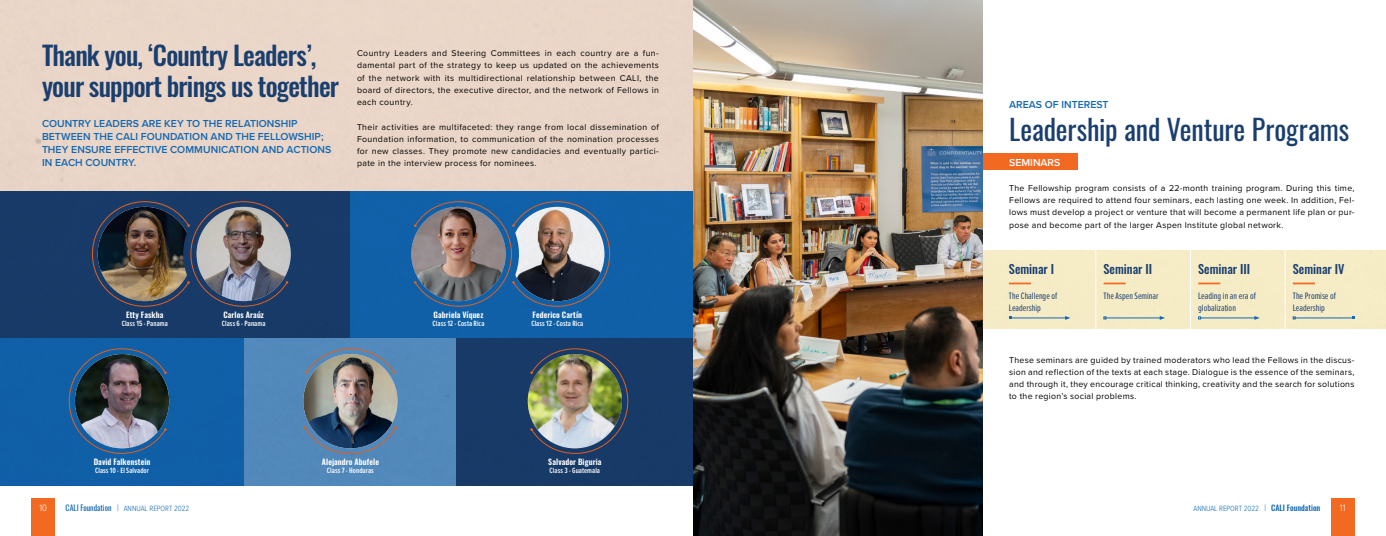
<style>
.page{position:relative;width:1386px;height:536px;background:#fff}
.page>*{position:absolute;margin:0;border:0;box-sizing:border-box;transform-origin:0 0}
.t1{font:28px "Oswald";letter-spacing:-.005em;color:#1a3f6f}
.t2{font:500 26.25px/31.5px "Oswald";letter-spacing:-.03em;color:#1a3f6f}
.t3{font:500 12.25px "Oswald";color:#1a3f6f}
.t4{font:600 10.5px/13.1px "Proxima Nova";letter-spacing:.005em;color:#1268b3}
.t5{font:600 10.5px "Proxima Nova";color:#fff}
.t6{font:9.62px/12.2px "Proxima Nova Ex Cn";color:#1a3f6f}
.t7{font:300 9.62px "Proxima Nova Cond";color:#fff}
.t8{font:8.75px/12.2px "Proxima Nova";letter-spacing:.035em;color:#000;text-align:justify}
.t9{font:600 7.88px "Proxima Nova Ex Cn";letter-spacing:.01em;color:#fff}
.t10{font:600 7.88px "Oswald";letter-spacing:.01em;color:#fff}
.t11{font:300 7.88px "Proxima Nova Cond";color:#1268b3}
.s1{font-family:"Oswald";font-weight:400}
.s2{font-family:"Proxima Nova Ex Cn";font-size:9.62px}
.s3{font-family:"Oswald";font-weight:500}
</style>
<div class="page">
<img style="left:0;top:0;width:693px;height:485px">
<div style="left:983px;top:250px;width:403px;height:78px;background:#f5ecc6"></div>
<div style="left:976px;top:154px;width:102px;height:16px;background:#f26921"></div>
<hr style="left:1095px;top:248px;width:1px;height:83px;background:#fff">
<hr style="left:1190px;top:248px;width:1px;height:83px;background:#fff">
<hr style="left:1285px;top:248px;width:1px;height:83px;background:#fff">
<hr style="left:1009px;top:282px;width:22px;height:2px;background:#f26921">
<hr style="left:1010px;top:317px;width:57px;height:1px;background:#1268b3">
<svg style="left:1065px;top:316px;width:5px;height:4px"></svg>
<hr style="left:1104px;top:282px;width:22px;height:2px;background:#f26921">
<hr style="left:1106px;top:317px;width:55px;height:1px;background:#1268b3">
<svg style="left:1160px;top:316px;width:5px;height:4px"></svg>
<hr style="left:1198px;top:282px;width:22px;height:2px;background:#f26921">
<hr style="left:1201px;top:317px;width:55px;height:1px;background:#1268b3">
<svg style="left:1254px;top:316px;width:6px;height:4px"></svg>
<hr style="left:1293px;top:282px;width:22px;height:2px;background:#f26921">
<hr style="left:1295px;top:317px;width:58px;height:1px;background:#1268b3">
<img style="left:693px;top:0;width:290px;height:536px">
<div style="left:1331px;top:498px;width:23px;height:38px;background:#f26921"></div>
<div style="left:32px;top:498px;width:23px;height:38px;background:#f26921"></div>
<h2 class="t2" style="left:42px;top:36px;width:299px">Thank you, ‘Country Leaders’, your support brings us together</h2>
<p class="t4" style="left:42px;top:117px;width:291px">COUNTRY LEADERS ARE KEY TO THE RELATIONSHIP BETWEEN THE CALI FOUNDATION AND THE FELLOWSHIP; THEY ENSURE EFFECTIVE COMMUNICATION AND ACTIONS IN EACH COUNTRY.</p>
<p class="t8" style="left:357px;top:47px;width:303px">Country Leaders and Steering Committees in each country are a fun&shy;damental part of the strategy to keep us updated on the achievements of the network with its multidirectional relationship between CALI, the board of directors, the executive director, and the network of Fellows in each country.</p>
<p class="t8" style="left:357px;top:120px;width:303px">Their activities are multifaceted: they range from local dissemination of Foundation information, to communication of the nomination processes for new classes. They promote new candidacies and eventually partici&shy;pate in the interview process for nominees.</p>
<p class="t10" style="left:126px;top:307px;width:39px">Etty Faskha</p>
<p class="t9" style="left:122px;top:317px;width:48px">Class 15 - Panama</p>
<p class="t10" style="left:223px;top:307px;width:42px">Carlos Araúz</p>
<p class="t9" style="left:222px;top:317px;width:45px">Class 6 - Panama</p>
<p class="t10" style="left:434px;top:307px;width:51px">Gabriela Víquez</p>
<p class="t9" style="left:433px;top:317px;width:53px">Class 12 - Costa Rica</p>
<p class="t10" style="left:533px;top:307px;width:51px">Federico Cartín</p>
<p class="t9" style="left:531px;top:317px;width:53px">Class 12 - Costa Rica</p>
<p class="t10" style="left:94px;top:454px;width:58px">David Falkenstein</p>
<p class="t9" style="left:95px;top:464px;width:55px">Class 10 - El Salvador</p>
<p class="t10" style="left:322px;top:454px;width:59px">Alejandro Abufele</p>
<p class="t9" style="left:327px;top:464px;width:48px">Class 7 - Honduras</p>
<p class="t10" style="left:548px;top:454px;width:55px">Salvador Biguria</p>
<p class="t9" style="left:550px;top:464px;width:52px">Class 3 - Guatemala</p>
<p class="t4" style="left:1009px;top:98px;width:101px">AREAS OF INTEREST</p>
<h1 class="t1" style="left:1009px;top:105px;width:342px">Leadership and Venture Programs</h1>
<p class="t5" style="left:1009px;top:154px;width:53px">SEMINARS</p>
<p class="t8" style="left:1009px;top:181px;width:347px">The Fellowship program consists of a 22-month training program. During this time, Fellows are required to attend four seminars, each lasting one week. In addition, Fel&shy;lows must develop a project or venture that will become a permanent life plan or pur&shy;pose and become part of the larger Aspen Institute global network.</p>
<h3 class="t3" style="left:1009px;top:258px;width:47px">Seminar I</h3>
<p class="t6" style="left:1009px;top:289px;width:50px">The Challenge of<br>Leadership</p>
<h3 class="t3" style="left:1104px;top:258px;width:50px">Seminar II</h3>
<p class="t6" style="left:1104px;top:289px;width:56px">The Aspen Seminar</p>
<h3 class="t3" style="left:1198px;top:258px;width:54px">Seminar III</h3>
<p class="t6" style="left:1198px;top:289px;width:59px">Leading in an era of globalization</p>
<h3 class="t3" style="left:1293px;top:258px;width:53px">Seminar IV</h3>
<p class="t6" style="left:1293px;top:289px;width:45px">The Promise of<br>Leadership</p>
<p class="t8" style="left:1009px;top:353px;width:347px">These seminars are guided by trained moderators who lead the Fellows in the discus&shy;sion and reflection of the texts at each stage. Dialogue is the essence of the seminars, and through it, they encourage critical thinking, creativity and the search for solutions to the region’s social problems.</p>
<p class="t7" style="left:40px;top:500px;width:9px">10</p>
<p class="t11" style="left:66px;top:502px;width:125px"><span class="s1">CALI Foundation</span> <span class="s2">|</span> ANNUAL REPORT 2022</p>
<p class="t11" style="left:1193px;top:502px;width:128px">ANNUAL REPORT 2022 <span class="s2">|</span> <span class="s3">CALI Foundation</span></p>
<p class="t7" style="left:1340px;top:500px;width:7px">11</p>
</div>
